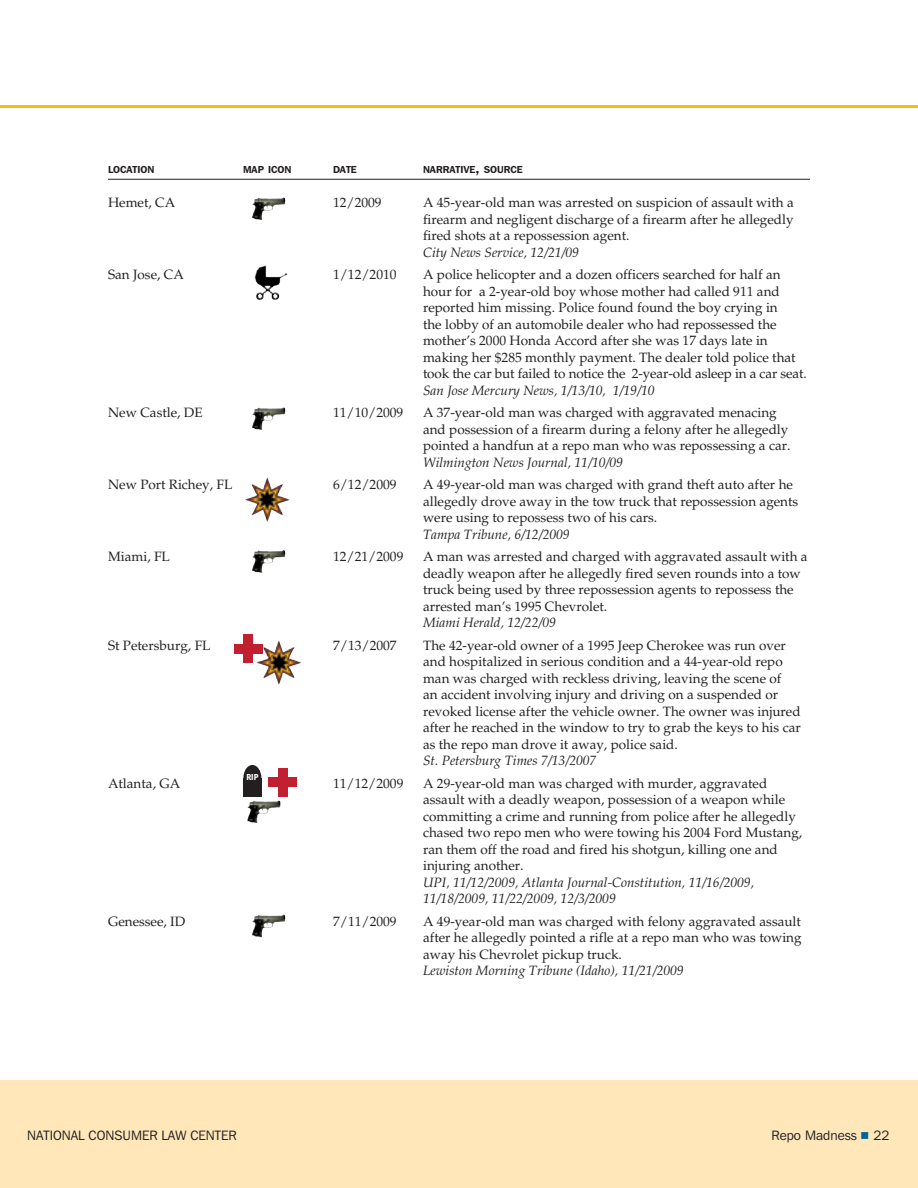
<style>
.page{position:relative;width:918px;height:1188px;background:#fff}
.page>*{position:absolute;margin:0;border:0;box-sizing:border-box;transform-origin:0 0}
.t1{font:13.5px/16.5px "Palatino LT Std";color:#231f20}
.t2{font:italic 13.5px/16.5px "Palatino LT Std";color:#231f20}
.t3{font:13.5px "Franklin Gothic IT Cby BT";color:#231f20}
.t4{font:600 10.2px "Franklin Gothic IT Cby BT";color:#231f20}
.t5{font:600 condensed 9px "Franklin Gothic";color:#fff}
.s1{font-size:13.5px}
.s2{font-family:"Commercial Pi BT";color:#00649d}
</style>
<div class="page">
<div style="left:0;top:1080px;width:918px;height:108px;background:#ffe7b9"></div>
<hr style="left:0;top:105px;width:918px;height:3px;background:#fdb913">
<hr style="left:108px;top:179px;width:702px;height:1px;background:#231f20">
<img style="left:252px;top:197px;width:34px;height:23px">
<img style="left:252px;top:407px;width:34px;height:23px">
<img style="left:252px;top:550px;width:34px;height:23px">
<img style="left:252px;top:915px;width:34px;height:22px">
<img style="left:247px;top:800px;width:34px;height:23px">
<div style="left:278px;top:768px;width:9px;height:28px;background:#c0202f"></div>
<div style="left:268px;top:777px;width:29px;height:10px;background:#c0202f"></div>
<div style="left:243px;top:778px;width:18px;height:18px;background:#231f20"></div>
<div style="left:243px;top:765px;width:18px;height:26px;background:#231f20;border-radius:50%"></div>
<img style="left:245px;top:478px;width:44px;height:44px">
<div style="left:244px;top:634px;width:9px;height:29px;background:#c0202f"></div>
<div style="left:234px;top:644px;width:29px;height:10px;background:#c0202f"></div>
<img style="left:257px;top:641px;width:44px;height:44px">
<img style="left:255px;top:266px;width:32px;height:34px">
<p class="t4" style="left:108px;top:163px;width:48px">LOCATION</p>
<p class="t4" style="left:243px;top:163px;width:50px">MAP ICON</p>
<p class="t4" style="left:333px;top:163px;width:25px">DATE</p>
<p class="t4" style="left:423px;top:163px;width:101px">NARRATIVE<span class="s1">,</span> SOURCE</p>
<p class="t1" style="left:108px;top:195px;width:69px">Hemet, CA</p>
<p class="t1" style="left:333px;top:195px;width:50px">12/2009</p>
<p class="t1" style="left:423px;top:195px;width:372px;text-align:justify">A 45-year-old man was arrested on suspicion of assault with a firearm and negligent discharge of a firearm after he allegedly fired shots at a repossession agent.</p>
<p class="t2" style="left:423px;top:244px;width:158px">City News Service, 12/21/09</p>
<p class="t1" style="left:108px;top:267px;width:77px">San Jose, CA</p>
<p class="t1" style="left:333px;top:267px;width:65px">1/12/2010</p>
<p class="t1" style="left:423px;top:267px;width:385px">A police helicopter and a dozen officers searched for half an hour for a 2-year-old boy whose mother had called 911 and reported him missing. Police found found the boy crying in<br>the lobby of an automobile dealer who had repossessed the mother’s 2000 Honda Accord after she was 17 days late in making her $285 monthly payment. The dealer told police that took the car but failed to notice the 2-year-old asleep in a car seat.</p>
<p class="t2" style="left:423px;top:382px;width:233px">San Jose Mercury News, 1/13/10, 1/19/10</p>
<p class="t1" style="left:108px;top:405px;width:96px">New Castle, DE</p>
<p class="t1" style="left:333px;top:405px;width:72px">11/10/2009</p>
<p class="t1" style="left:423px;top:405px;width:369px">A 37-year-old man was charged with aggravated menacing and possession of a firearm during a felony after he allegedly pointed a handfun at a repo man who was repossessing a car.</p>
<p class="t2" style="left:423px;top:454px;width:202px">Wilmington News Journal, 11/10/09</p>
<p class="t1" style="left:108px;top:477px;width:126px">New Port Richey, FL</p>
<p class="t1" style="left:333px;top:477px;width:65px">6/12/2009</p>
<p class="t1" style="left:423px;top:477px;width:377px">A 49-year-old man was charged with grand theft auto after he allegedly drove away in the tow truck that repossession agents were using to repossess two of his cars.</p>
<p class="t2" style="left:423px;top:526px;width:148px">Tampa Tribune, 6/12/2009</p>
<p class="t1" style="left:108px;top:549px;width:63px">Miami, FL</p>
<p class="t1" style="left:333px;top:549px;width:72px">12/21/2009</p>
<p class="t1" style="left:423px;top:549px;width:386px">A man was arrested and charged with aggravated assault with a deadly weapon after he allegedly fired seven rounds into a tow truck being used by three repossession agents to repossess the arrested man’s 1995 Chevrolet.</p>
<p class="t2" style="left:423px;top:615px;width:134px">Miami Herald, 12/22/09</p>
<p class="t1" style="left:108px;top:637px;width:104px">St Petersburg, FL</p>
<p class="t1" style="left:333px;top:637px;width:65px">7/13/2007</p>
<p class="t1" style="left:423px;top:637px;width:379px">The 42-year-old owner of a 1995 Jeep Cherokee was run over and hospitalized in serious condition and a 44-year-old repo man was charged with reckless driving, leaving the scene of<br>an accident involving injury and driving on a suspended or revoked license after the vehicle owner. The owner was injured after he reached in the window to try to grab the keys to his car as the repo man drove it away, police said.</p>
<p class="t2" style="left:423px;top:753px;width:175px">St. Petersburg Times 7/13/2007</p>
<p class="t1" style="left:108px;top:775px;width:74px">Atlanta, GA</p>
<p class="t1" style="left:333px;top:775px;width:72px">11/12/2009</p>
<p class="t1" style="left:423px;top:775px;width:381px">A 29-year-old man was charged with murder, aggravated assault with a deadly weapon, possession of a weapon while committing a crime and running from police after he allegedly chased two repo men who were towing his 2004 Ford Mustang, ran them off the road and fired his shotgun, killing one and injuring another.</p>
<p class="t2" style="left:423px;top:874px;width:332px">UPI, 11/12/2009, Atlanta Journal-Constitution, 11/16/2009,<br>11/18/2009, 11/22/2009, 12/3/2009</p>
<p class="t1" style="left:108px;top:913px;width:79px">Genessee, ID</p>
<p class="t1" style="left:333px;top:913px;width:65px">7/11/2009</p>
<p class="t1" style="left:423px;top:913px;width:380px;text-align:justify">A 49-year-old man was charged with felony aggravated assault after he allegedly pointed a rifle at a repo man who was towing away his Chevrolet pickup truck.</p>
<p class="t2" style="left:423px;top:963px;width:262px">Lewiston Morning Tribune (Idaho), 11/21/2009</p>
<p class="t5" style="left:246px;top:772px;width:13px">RIP</p>
<p class="t3" style="left:27px;top:1127px;width:25px">NATION</p>
<p class="t3" style="left:71px;top:1127px;width:28px">AL CONSU</p>
<p class="t3" style="left:131px;top:1127px;width:68px">MER LAW CENTE</p>
<p class="t3" style="left:228px;top:1127px;width:10px">R</p>
<p class="t3" style="left:772px;top:1127px;width:119px">Repo Madness <span class="s2">5</span> 22</p>
</div>
